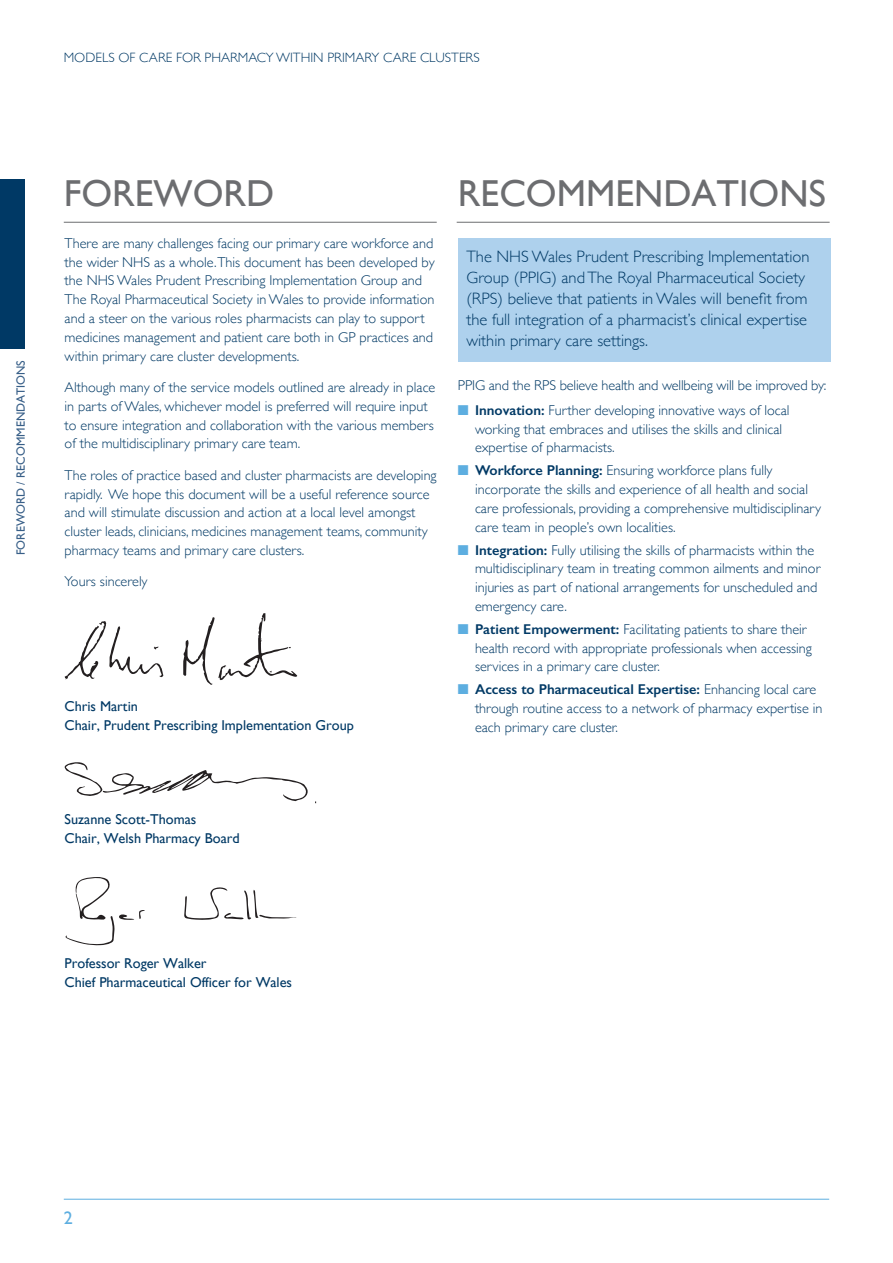
<style>
.page{position:relative;width:893px;height:1263px;background:#fff}
.page>*{position:absolute;margin:0;border:0;box-sizing:border-box;transform-origin:0 0}
.t1{font:37.5px "Gill Sans";color:#6c6d70}
.t2{font:18px "Gill Sans";color:#5daee0}
.t3{font:300 16.5px/21px "Gill Sans";color:#003965}
.t4{font:300 14.25px/18.8px "Gill Sans";color:#003965}
.t5{font:14.25px/18.8px "Gill Sans";color:#003965}
.t6{font:300 13.5px "Gill Sans";color:#003965}
.t7{font:12px "Gill Sans";color:#385f88}
.s1{color:#5daee0}
.s2{font-weight:600}
</style>
<div class="page">
<hr style="left:64px;top:1199px;width:765px;height:1px;background:#5daee0">
<div style="left:0;top:179px;width:25px;height:170px;background:#003965"></div>
<div style="left:458px;top:238px;width:372px;height:123px;background:#aed1ed"></div>
<svg style="left:184px;top:887px;width:112px;height:33px"></svg>
<svg style="left:65px;top:877px;width:80px;height:68px"></svg>
<svg style="left:64px;top:621px;width:100px;height:59px"></svg>
<svg style="left:183px;top:613px;width:114px;height:72px"></svg>
<svg style="left:64px;top:762px;width:244px;height:39px"></svg>
<hr style="left:64px;top:222px;width:373px;height:1px;background:#6c6d70">
<hr style="left:457px;top:222px;width:373px;height:1px;background:#6c6d70">
<p class="t6" style="left:64px;top:47px;width:417px">MODELS OF CARE FOR PHARMACY WITHIN PRIMARY CARE CLUSTERS</p>
<p class="t7" style="left:14px;top:555px;width:197px;rotate:-90deg">FOREWORD / RECOMMENDATIONS</p>
<p class="t1" style="left:64px;top:171px;width:212px">FOREWORD</p>
<p class="t1" style="left:458px;top:171px;width:369px">RECOMMENDATIONS</p>
<p class="t4" style="left:65px;top:233px;width:371px">There are many challenges facing our primary care workforce and the wider NHS as a whole.This document has been developed by the NHS Wales Prudent Prescribing Implementation Group and The Royal Pharmaceutical Society in Wales to provide information and a steer on the various roles pharmacists can play to support medicines management and patient care both in GP practices and within primary care cluster developments.</p>
<p class="t4" style="left:65px;top:377px;width:372px">Although many of the service models outlined are already in place in parts of Wales, whichever model is preferred will require input to ensure integration and collaboration with the various members of the multidisciplinary primary care team.</p>
<p class="t4" style="left:65px;top:465px;width:374px">The roles of practice based and cluster pharmacists are developing rapidly. We hope this document will be a useful reference source and will stimulate discussion and action at a local level amongst cluster leads, clinicians, medicines management teams, community pharmacy teams and primary care clusters.</p>
<p class="t4" style="left:65px;top:572px;width:84px">Yours sincerely</p>
<p class="t3" style="left:466px;top:245px;width:344px">The NHS Wales Prudent Prescribing Implementation Group (PPIG) and The Royal Pharmaceutical Society (RPS) believe that patients in Wales will benefit from the full integration of a pharmacist’s clinical expertise within primary care settings.</p>
<p class="t4" style="left:458px;top:375px;width:370px">PPIG and the RPS believe health and wellbeing will be improved by:</p>
<p class="t4" style="left:475px;top:400px;width:316px;text-indent:-17px"><span class="s1">■</span> <span class="s2">Innovation:</span> Further developing innovative ways of local working that embraces and utilises the skills and clinical expertise of pharmacists.</p>
<p class="t4" style="left:475px;top:461px;width:348px;text-indent:-17px"><span class="s1">■</span> <span class="s2">Workforce Planning:</span> Ensuring workforce plans fully incorporate the skills and experience of all health and social care professionals, providing a comprehensive multidisciplinary care team in people’s own localities.</p>
<p class="t4" style="left:475px;top:540px;width:347px;text-indent:-17px"><span class="s1">■</span> <span class="s2">Integration:</span> Fully utilising the skills of pharmacists within the multidisciplinary team in treating common ailments and minor injuries as part of national arrangements for unscheduled and emergency care.</p>
<p class="t4" style="left:475px;top:619px;width:338px;text-indent:-17px"><span class="s1">■</span> <span class="s2">Patient Empowerment:</span> Facilitating patients to share their health record with appropriate professionals when accessing services in a primary care cluster.</p>
<p class="t4" style="left:475px;top:680px;width:349px;text-indent:-17px"><span class="s1">■</span> <span class="s2">Access to Pharmaceutical Expertise:</span> Enhancing local care through routine access to a network of pharmacy expertise in each primary care cluster.</p>
<p class="t5" style="left:65px;top:697px;width:291px">Chris Martin<br>Chair, Prudent Prescribing Implementation Group</p>
<p class="t5" style="left:65px;top:810px;width:177px">Suzanne Scott-Thomas<br>Chair, Welsh Pharmacy Board</p>
<p class="t5" style="left:65px;top:954px;width:229px">Professor Roger Walker<br>Chief Pharmaceutical Officer for Wales</p>
<p class="t2" style="left:64px;top:1207px;width:10px">2</p>
</div>
